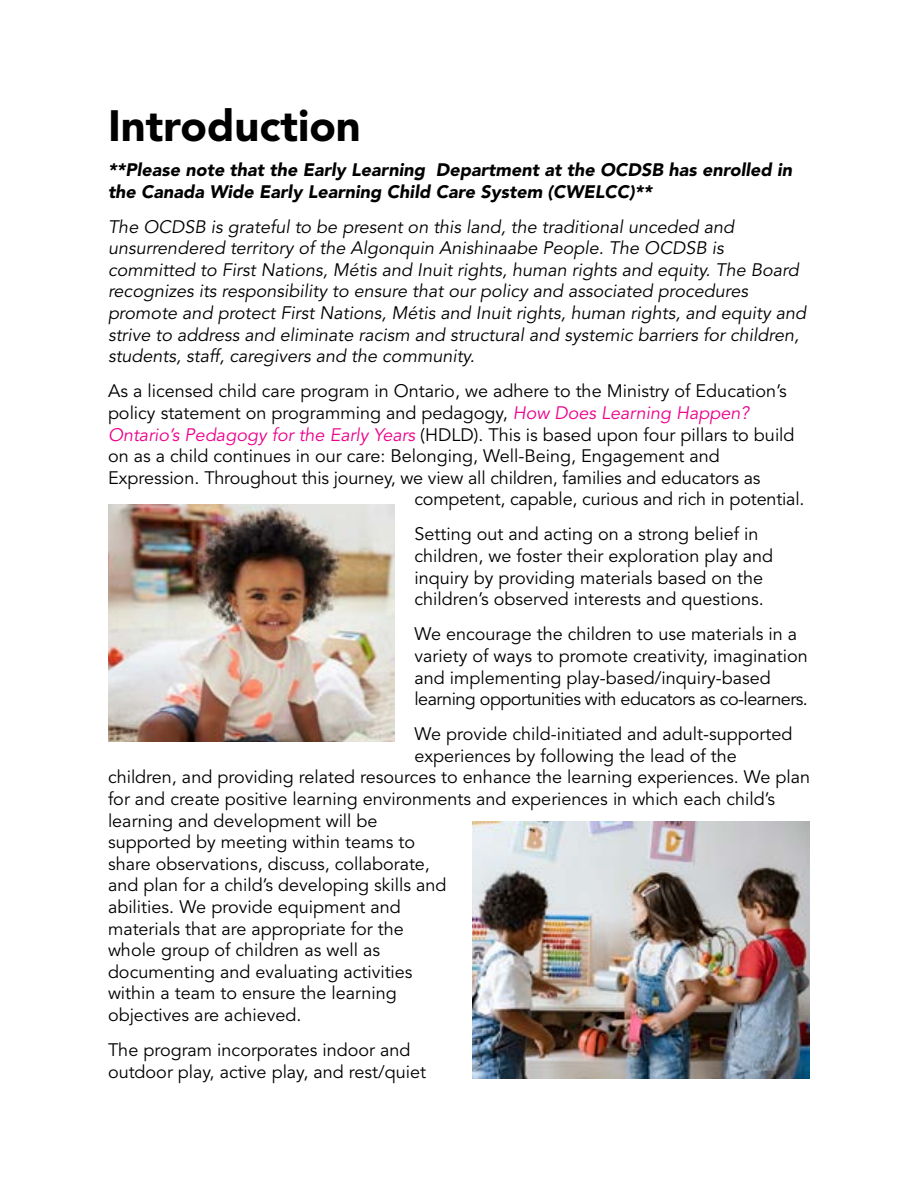
<style>
.page{position:relative;width:918px;height:1188px;background:#fff}
.page>*{position:absolute;margin:0;border:0;box-sizing:border-box;transform-origin:0 0}
.t1{font:900 43.5px "Avenir LT Std";color:#000}
.t2{font:18px/21.6px "Avenir LT Std";color:#000}
.t3{font:italic 18px/21.6px "Avenir LT Std";color:#000}
.t4{font:italic 900 18px/21.6px "Avenir LT Std";color:#000}
.s1{font-style:italic;color:#ec008c}
</style>
<div class="page">
<img style="left:108px;top:504px;width:286px;height:238px">
<img style="left:472px;top:822px;width:338px;height:257px">
<h1 class="t1" style="left:108px;top:99px;width:254px">Introduction</h1>
<p class="t4" style="left:108px;top:159px;width:686px">**Please note that the Early Learning Department at the OCDSB has enrolled in the Canada Wide Early Learning Child Care System (CWELCC)**</p>
<p class="t3" style="left:108px;top:216px;width:700px">The OCDSB is grateful to be present on this land, the traditional unceded and unsurrendered territory of the Algonquin Anishinaabe People. The OCDSB is committed to First Nations, Métis and Inuit rights, human rights and equity. The Board recognizes its responsibility to ensure that our policy and associated procedures promote and protect First Nations, Métis and Inuit rights, human rights, and equity and strive to address and eliminate racism and structural and systemic barriers for children, students, staff, caregivers and the community.</p>
<p class="t2" style="left:108px;top:381px;width:680px">As a licensed child care program in Ontario, we adhere to the Ministry of Education’s</p>
<p class="t2" style="left:108px;top:402px;width:643px">policy statement on programming and pedagogy, <span class="s1">How Does Learning Happen?</span></p>
<p class="t2" style="left:108px;top:424px;width:688px"><span class="s1">Ontario’s Pedagogy for the Early Years</span> (HDLD). This is based upon four pillars to build</p>
<p class="t2" style="left:108px;top:446px;width:613px">on as a child continues in our care: Belonging, Well-Being, Engagement and</p>
<p class="t2" style="left:108px;top:467px;width:654px">Expression. Throughout this journey, we view all children, families and educators as</p>
<p class="t2" style="left:414px;top:489px;width:392px">competent, capable, curious and rich in potential.</p>
<p class="t2" style="left:414px;top:524px;width:360px">Setting out and acting on a strong belief in children, we foster their exploration play and inquiry by providing materials based on the children’s observed interests and questions.</p>
<p class="t2" style="left:414px;top:624px;width:395px">We encourage the children to use materials in a variety of ways to promote creativity, imagination and implementing play-based/inquiry-based learning opportunities with educators as co-learners.</p>
<p class="t2" style="left:414px;top:724px;width:379px">We provide child-initiated and adult-supported</p>
<p class="t2" style="left:414px;top:745px;width:324px">experiences by following the lead of the</p>
<p class="t2" style="left:108px;top:767px;width:704px">children, and providing related resources to enhance the learning experiences. We plan</p>
<p class="t2" style="left:108px;top:789px;width:669px">for and create positive learning environments and experiences in which each child’s</p>
<p class="t2" style="left:108px;top:810px;width:271px">learning and development will be</p>
<p class="t2" style="left:108px;top:832px;width:309px">supported by meeting within teams to</p>
<p class="t2" style="left:108px;top:853px;width:324px">share observations, discuss, collaborate,</p>
<p class="t2" style="left:108px;top:875px;width:340px">and plan for a child’s developing skills and</p>
<p class="t2" style="left:108px;top:897px;width:294px">abilities. We provide equipment and</p>
<p class="t2" style="left:108px;top:918px;width:297px">materials that are appropriate for the</p>
<p class="t2" style="left:108px;top:940px;width:274px">whole group of children as well as</p>
<p class="t2" style="left:108px;top:961px;width:306px">documenting and evaluating activities</p>
<p class="t2" style="left:108px;top:983px;width:290px">within a team to ensure the learning</p>
<p class="t2" style="left:108px;top:1005px;width:195px">objectives are achieved.</p>
<p class="t2" style="left:108px;top:1040px;width:319px">The program incorporates indoor and outdoor play, active play, and rest/quiet</p>
</div>
